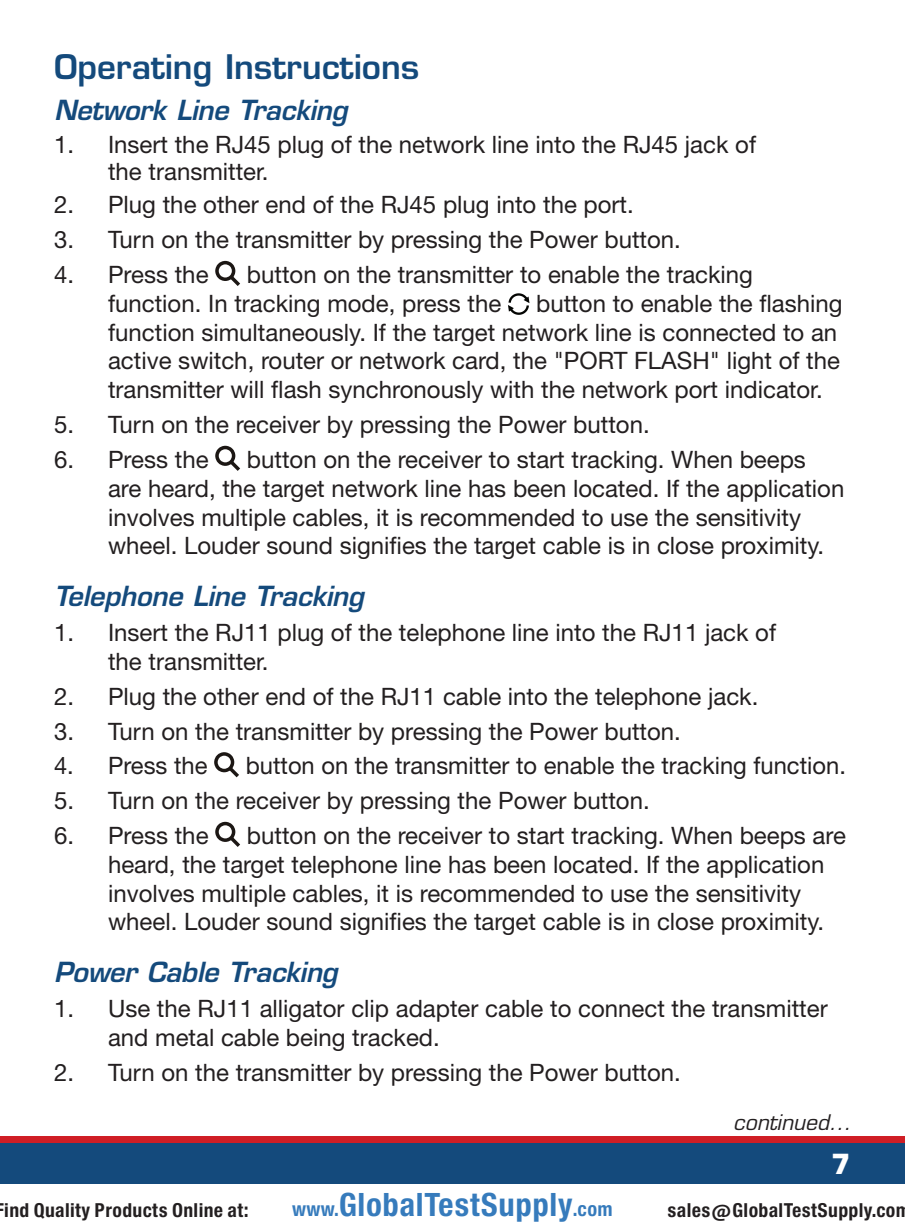
<style>
.page{position:relative;width:905px;height:1229px;background:#fff}
.page>*{position:absolute;margin:0;border:0;box-sizing:border-box;transform-origin:0 0}
.t1{font:600 33px "Eurostile LT Std";color:#144a7c}
.t2{font:30.6px "Europa Gro Nr 2 SBOP Bol Con";letter-spacing:.02em;color:#367bbc}
.t3{font:italic 600 27px "Eurostile LT Std";letter-spacing:-.01em;color:#144a7c}
.t4{font:700 27px "Eurostile LT Std";color:#fff}
.t5{font:24px/28.8px "Helvetica Neue LT Std";color:#231f20}
.t6{font:italic 21px "Eurostile LT Std";color:#231f20}
.t7{font:18.3px "Europa Gro Nr 2 SBOP Bol Con";letter-spacing:.02em;color:#231f20}
.s1{font-size:18.9px}
</style>
<div class="page">
<div style="left:0;top:1137px;width:904px;height:91px;background:#144a7c"></div>
<div style="left:0;top:1136px;width:904px;height:6px;background:#d01e25"></div>
<svg style="left:215px;top:261px;width:25px;height:25px"></svg>
<svg style="left:508px;top:293px;width:21px;height:22px"></svg>
<svg style="left:215px;top:446px;width:25px;height:25px"></svg>
<svg style="left:214px;top:752px;width:25px;height:25px"></svg>
<svg style="left:215px;top:821px;width:25px;height:26px"></svg>
<div style="left:0;top:1184px;width:904px;height:44px;background:#fff"></div>
<h1 class="t1" style="left:54px;top:46px;width:366px">Operating Instructions</h1>
<p class="t3" style="left:54px;top:94px;width:295px">Network Line Tracking</p>
<p class="t5" style="left:108px;top:131px;width:649px;line-height:27px;text-indent:-54px">1. Insert the RJ45 plug of the network line into the RJ45 jack of the transmitter.</p>
<p class="t5" style="left:54px;top:190px;width:581px">2. Plug the other end of the RJ45 plug into the port.</p>
<p class="t5" style="left:54px;top:225px;width:628px">3. Turn on the transmitter by pressing the Power button.</p>
<p class="t5" style="left:54px;top:260px;width:156px">4. Press the</p>
<p class="t5" style="left:108px;top:260px;width:646px;text-indent:139px">button on the transmitter to enable the tracking function. In tracking mode, press the</p>
<p class="t5" style="left:108px;top:288px;width:736px;text-indent:428px">button to enable the flashing function simultaneously. If the target network line is connected to an active switch, router or network card, the "PORT FLASH" light of the transmitter will flash synchronously with the network port indicator.</p>
<p class="t5" style="left:54px;top:410px;width:597px">5. Turn on the receiver by pressing the Power button.</p>
<p class="t5" style="left:54px;top:444px;width:156px">6. Press the</p>
<p class="t5" style="left:108px;top:444px;width:737px;text-indent:139px">button on the receiver to start tracking. When beeps are heard, the target network line has been located. If the application involves multiple cables, it is recommended to use the sensitivity wheel. Louder sound signifies the target cable is in close proximity.</p>
<p class="t3" style="left:54px;top:579px;width:311px">Telephone Line Tracking</p>
<p class="t5" style="left:108px;top:618px;width:669px;text-indent:-54px">1. Insert the RJ11 plug of the telephone line into the RJ11 jack of the transmitter.</p>
<p class="t5" style="left:54px;top:681px;width:705px">2. Plug the other end of the RJ11 cable into the telephone jack.</p>
<p class="t5" style="left:54px;top:716px;width:628px">3. Turn on the transmitter by pressing the Power button.</p>
<p class="t5" style="left:54px;top:751px;width:155px">4. Press the</p>
<p class="t5" style="left:246px;top:751px;width:601px">button on the transmitter to enable the tracking function.</p>
<p class="t5" style="left:54px;top:786px;width:597px">5. Turn on the receiver by pressing the Power button.</p>
<p class="t5" style="left:54px;top:820px;width:156px">6. Press the</p>
<p class="t5" style="left:108px;top:820px;width:739px;text-indent:139px">button on the receiver to start tracking. When beeps are heard, the target telephone line has been located. If the application involves multiple cables, it is recommended to use the sensitivity wheel. Louder sound signifies the target cable is in close proximity.</p>
<p class="t3" style="left:54px;top:955px;width:285px">Power Cable Tracking</p>
<p class="t5" style="left:108px;top:993px;width:721px;text-indent:-54px">1. Use the RJ11 alligator clip adapter cable to connect the transmitter and metal cable being tracked.</p>
<p class="t5" style="left:54px;top:1057px;width:628px">2. Turn on the transmitter by pressing the Power button.</p>
<p class="t6" style="left:733px;top:1110px;width:119px">continued...</p>
<p class="t4" style="left:831px;top:1147px;width:21px">7</p>
<p class="t7" style="left:4px;top:1198px;width:245px">ind Quality Products Online at:</p>
<p class="t2" style="left:292px;top:1186px;width:322px"><span class="s1">www.</span>GlobalTestSupply<span class="s1">.com</span></p>
<p class="t7" style="left:667px;top:1198px;width:244px">sales@GlobalTestSupply.com</p>
</div>
